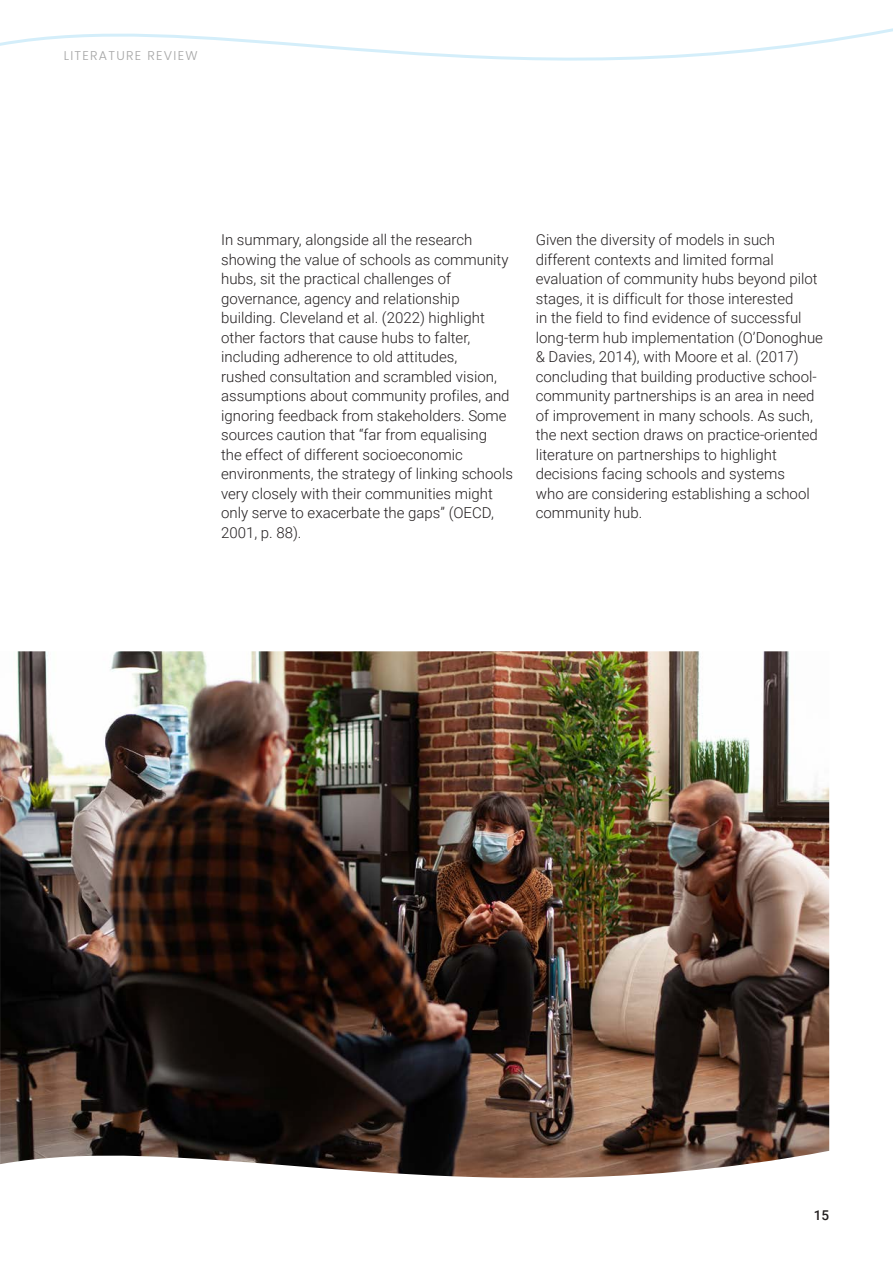
<style>
.page{position:relative;width:893px;height:1263px;background:#fff}
.page>*{position:absolute;margin:0;border:0;box-sizing:border-box;transform-origin:0 0}
.Body{font:300 15px/19.5px "Roboto";color:#231f20}
.t1{font:500 13.5px "Roboto";color:#231f20}
.t2{font:300 12.75px "Poppins";letter-spacing:.1em;color:#a6a6a6}
</style>
<div class="page">
<svg style="left:0;top:28px;width:893px;height:33px"></svg>
<img style="left:0;top:651px;width:829px;height:527px">
<p class="t2" style="left:64px;top:48px;width:135px">LITERATURE REVIEW</p>
<p class="Body" style="left:221px;top:229px;width:293px">In summary, alongside all the research showing the value of schools as community hubs, sit the practical challenges of governance, agency and relationship building. Cleveland et al. (2022) highlight other factors that cause hubs to falter, including adherence to old attitudes,<br>rushed consultation and scrambled vision, assumptions about community profiles, and ignoring feedback from stakeholders. Some sources caution that “far from equalising<br>the effect of different socioeconomic environments, the strategy of linking schools very closely with their communities might only serve to exacerbate the gaps” (OECD, 2001, p. 88).</p>
<p class="Body" style="left:536px;top:229px;width:289px">Given the diversity of models in such different contexts and limited formal evaluation of community hubs beyond pilot stages, it is difficult for those interested<br>in the field to find evidence of successful long-term hub implementation (O’Donoghue &amp; Davies, 2014), with Moore et al. (2017) concluding that building productive school&shy;community partnerships is an area in need of improvement in many schools. As such, the next section draws on practice-oriented literature on partnerships to highlight decisions facing schools and systems<br>who are considering establishing a school community hub.</p>
<p class="t1" style="left:814px;top:1206px;width:17px">15</p>
</div>
